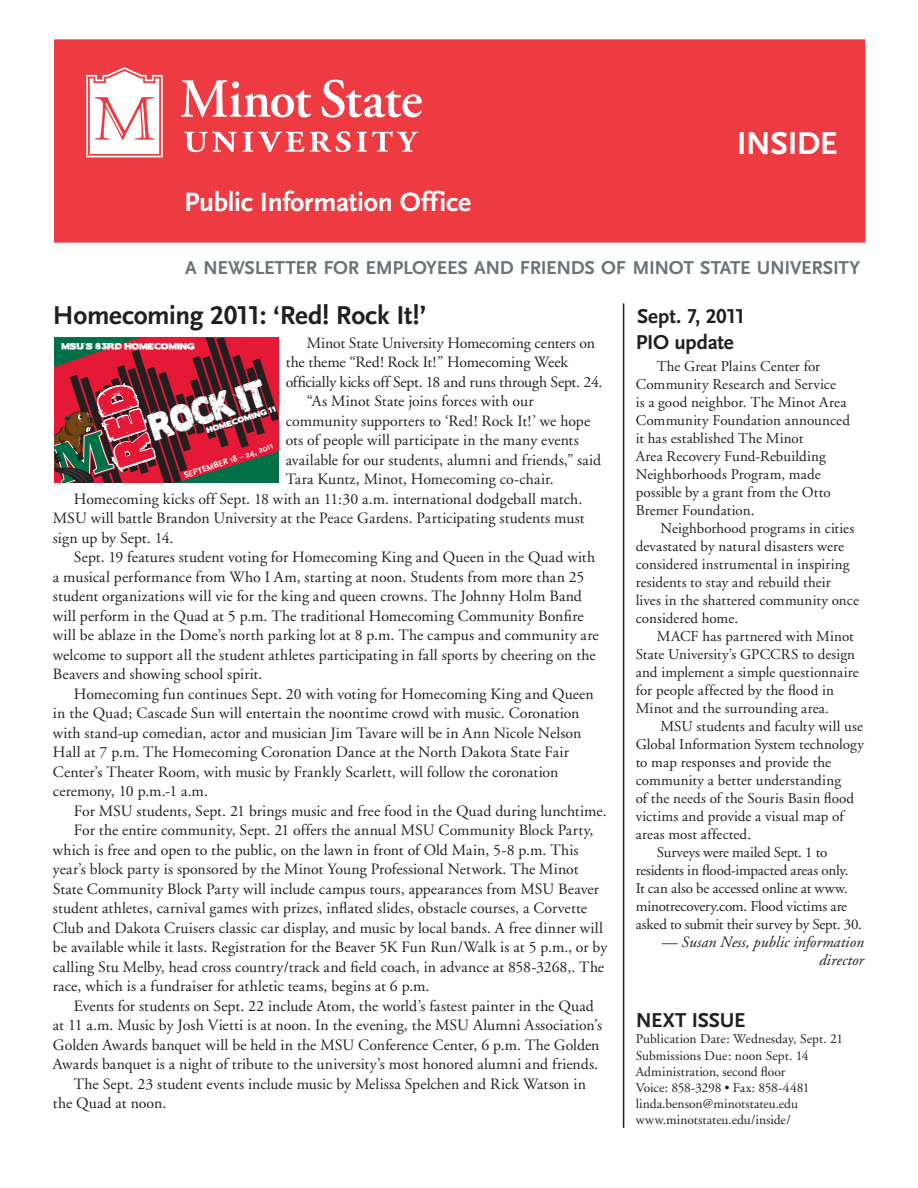
<style>
.page{position:relative;width:918px;height:1188px;background:#fff}
.page>*{position:absolute;margin:0;border:0;box-sizing:border-box;transform-origin:0 0}
.t1{font:33.6px "The Blood Shack";color:#fff;scale:.69 1}
.t2{font:700 33px "Scala Sans LF";letter-spacing:-.015em;color:#fff}
.t3{font:700 27.6px "Scala Sans";letter-spacing:-.01em;color:#fff}
.Heading_18{font:700 27px "Scala Sans LF";letter-spacing:-.01em;color:#231f20}
.Heading_14{font:700 21px "Scala Sans LF";letter-spacing:-.01em;color:#231f20}
.t4{font:700 19.5px "Scala Sans LF";letter-spacing:-.015em;color:#6a747b}
.Body_Text{font:15.75px/19.5px "Adobe Garamond";letter-spacing:.005em;color:#231f20}
.announce_author{font:italic 15.75px/18px "Adobe Garamond";letter-spacing:.005em;color:#231f20;text-align:right}
.Body_Text-2{font:15px/18px "Adobe Garamond";color:#231f20}
.Body_Text-3{font:13.5px "Adobe Garamond";color:#231f20}
.t5{font:700 8.85px "Scala Sans";color:#fff}
.t6{font:8.1px "The Blood Shack";color:#fff}
.t7{font:7.05px "The Blood Shack";color:#fff}
.s1{font-family:"Chromium One D"}
</style>
<div class="page">
<hr style="left:623px;top:303px;width:1px;height:825px;background:#231f20">
<div style="left:54px;top:39px;width:812px;height:204px;background:#ee3a41;border:2px solid #ee3a41"></div>
<svg style="left:86px;top:67px;width:336px;height:90px"></svg>
<svg style="left:54px;top:338px;width:225px;height:145px;background:#81373e"></svg>
<p class="t3" style="left:184px;top:187px;width:289px">Public Information Office</p>
<p class="t2" style="left:737px;top:125px;width:102px">INSIDE</p>
<p class="t4" style="left:185px;top:257px;width:677px">A NEWSLETTER FOR EMPLOYEES AND FRIENDS OF MINOT STATE UNIVERSITY</p>
<p class="Heading_18" style="left:53px;top:301px;width:375px">Homecoming 2011: ‘Red! Rock It!’</p>
<p class="Body_Text" style="left:286px;top:334px;width:318px;text-indent:21px">Minot State University Homecoming centers on the theme “Red! Rock It!” Homecoming Week officially kicks off Sept. 18 and runs through Sept. 24.</p>
<p class="Body_Text" style="left:286px;top:392px;width:317px;text-indent:21px">“As Minot State joins forces with our community supporters to ‘Red! Rock It!’ we hope ots of people will participate in the many events available for our students, alumni and friends,” said Tara Kuntz, Minot, Homecoming co-chair.</p>
<p class="Body_Text" style="left:53px;top:490px;width:533px;text-indent:21px">Homecoming kicks off Sept. 18 with an 11:30 a.m. international dodgeball match.<br>MSU will battle Brandon University at the Peace Gardens. Participating students must sign up by Sept. 14.</p>
<p class="Body_Text" style="left:53px;top:548px;width:547px;text-indent:21px">Sept. 19 features student voting for Homecoming King and Queen in the Quad with a musical performance from Who I Am, starting at noon. Students from more than 25 student organizations will vie for the king and queen crowns. The Johnny Holm Band will perform in the Quad at 5 p.m. The traditional Homecoming Community Bonfire will be ablaze in the Dome’s north parking lot at 8 p.m. The campus and community are welcome to support all the student athletes participating in fall sports by cheering on the Beavers and showing school spirit.</p>
<p class="Body_Text" style="left:53px;top:685px;width:542px;text-indent:21px">Homecoming fun continues Sept. 20 with voting for Homecoming King and Queen in the Quad; Cascade Sun will entertain the noontime crowd with music. Coronation with stand-up comedian, actor and musician Jim Tavare will be in Ann Nicole Nelson Hall at 7 p.m. The Homecoming Coronation Dance at the North Dakota State Fair Center’s Theater Room, with music by Frankly Scarlett, will follow the coronation ceremony, 10 p.m.-1 a.m.</p>
<p class="Body_Text" style="left:74px;top:802px;width:534px">For MSU students, Sept. 21 brings music and free food in the Quad during lunchtime.</p>
<p class="Body_Text" style="left:53px;top:821px;width:556px;text-indent:21px">For the entire community, Sept. 21 offers the annual MSU Community Block Party, which is free and open to the public, on the lawn in front of Old Main, 5-8 p.m. This year’s block party is sponsored by the Minot Young Professional Network. The Minot State Community Block Party will include campus tours, appearances from MSU Beaver student athletes, carnival games with prizes, inflated slides, obstacle courses, a Corvette Club and Dakota Cruisers classic car display, and music by local bands. A free dinner will be available while it lasts. Registration for the Beaver 5K Fun Run/Walk is at 5 p.m., or by calling Stu Melby, head cross country/track and field coach, in advance at 858-3268,. The race, which is a fundraiser for athletic teams, begins at 6 p.m.</p>
<p class="Body_Text" style="left:53px;top:997px;width:551px;text-indent:21px">Events for students on Sept. 22 include Atom, the world’s fastest painter in the Quad at 11 a.m. Music by Josh Vietti is at noon. In the evening, the MSU Alumni Association’s Golden Awards banquet will be held in the MSU Conference Center, 6 p.m. The Golden Awards banquet is a night of tribute to the university’s most honored alumni and friends.</p>
<p class="Body_Text" style="left:53px;top:1075px;width:535px;text-indent:21px">The Sept. 23 student events include music by Melissa Spelchen and Rick Watson in the Quad at noon.</p>
<p class="t6" style="left:61px;top:341px;width:135px">MSU<span class="s1">’</span>S 83RD HOMECOMING</p>
<p class="t1" style="left:144px;top:406px;width:175px;rotate:-18deg">ROCK IT</p>
<p class="t7" style="left:205px;top:426px;width:74px;rotate:-18deg">HOMECOMING 11</p>
<p class="t5" style="left:183px;top:470px;width:95px;rotate:-18deg">SEPTEMBER 18 – 24, 2011</p>
<p class="Heading_14" style="left:637px;top:305px;width:110px">Sept. 7, 2011</p>
<p class="Heading_14" style="left:636px;top:331px;width:100px">PIO update</p>
<p class="Body_Text-2" style="left:636px;top:358px;width:216px;text-indent:21px">The Great Plains Center for<br>Community Research and Service<br>is a good neighbor. The Minot Area<br>Community Foundation announced it has established The Minot<br>Area Recovery Fund-Rebuilding<br>Neighborhoods Program, made possible by a grant from the Otto<br>Bremer Foundation.</p>
<p class="Body_Text-2" style="left:636px;top:520px;width:225px;text-indent:25px">Neighborhood programs in cities devastated by natural disasters were considered instrumental in inspiring residents to stay and rebuild their lives in the shattered community once considered home.</p>
<p class="Body_Text-2" style="left:636px;top:628px;width:224px;text-indent:21px">MACF has partnered with Minot State University’s GPCCRS to design and implement a simple questionnaire for people affected by the flood in Minot and the surrounding area.</p>
<p class="Body_Text-2" style="left:636px;top:718px;width:230px;text-indent:25px">MSU students and faculty will use<br>Global Information System technology to map responses and provide the community a better understanding<br>of the needs of the Souris Basin flood victims and provide a visual map of areas most affected.</p>
<p class="Body_Text-2" style="left:636px;top:844px;width:228px;text-indent:21px">Surveys were mailed Sept. 1 to residents in flood-impacted areas only.<br>It can also be accessed online at www. minotrecovery.com. Flood victims are asked to submit their survey by Sept. 30.</p>
<p class="announce_author" style="left:662px;top:934px;width:204px">— Susan Ness, public information director</p>
<p class="Heading_14" style="left:636px;top:1009px;width:111px">NEXT ISSUE</p>
<p class="Body_Text-3" style="left:636px;top:1032px;width:209px">Publication Date: Wednesday, Sept. 21</p>
<p class="Body_Text-3" style="left:636px;top:1048px;width:174px">Submissions Due: noon Sept. 14</p>
<p class="Body_Text-3" style="left:636px;top:1064px;width:151px">Administration, second floor</p>
<p class="Body_Text-3" style="left:636px;top:1080px;width:175px">Voice: 858-3298 • Fax: 858-4481</p>
<p class="Body_Text-3" style="left:636px;top:1097px;width:164px">linda.benson@minotstateu.edu</p>
<p class="Body_Text-3" style="left:636px;top:1113px;width:157px">www.minotstateu.edu/inside/</p>
</div>
